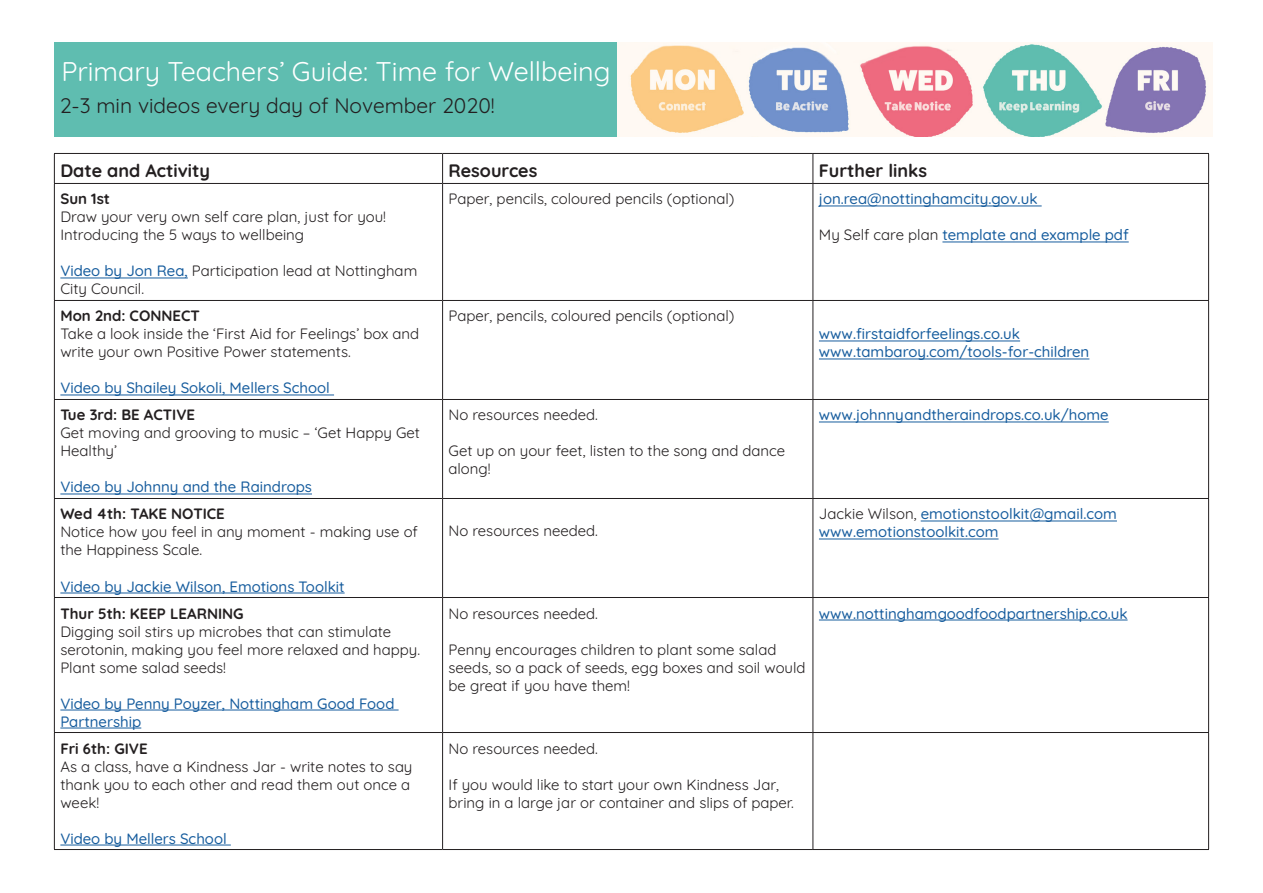
<style>
.page{position:relative;width:1263px;height:893px;background:#fff}
.page>*{position:absolute;margin:0;border:0;box-sizing:border-box;transform-origin:0 0}
.t1{font:27px "Quicksand";color:#fff}
.t2{font:21px "Quicksand";color:#231f20}
.t3{font:700 18px "Quicksand";color:#231f20}
.t4{font:15px/18px "Quicksand";color:#231f20}
.t5{font:500 15px/18px "Quicksand";color:#175d9e}
.t6{font:700 15px "Quicksand";color:#231f20}
.s1{font-weight:500;color:#175d9e}
.s2{font-weight:400;color:#231f20}
</style>
<div class="page">
<div style="left:54px;top:43px;width:567px;height:94px;background:#5fbdb0"></div>
<img style="left:617px;top:43px;width:596px;height:94px">
<hr style="left:54px;top:184px;width:1px;height:116px;background:#231f20">
<hr style="left:442px;top:184px;width:1px;height:116px;background:#231f20">
<hr style="left:812px;top:184px;width:1px;height:116px;background:#231f20">
<hr style="left:1208px;top:184px;width:1px;height:116px;background:#231f20">
<hr style="left:54px;top:300px;width:389px;height:1px;background:#231f20">
<hr style="left:54px;top:301px;width:1px;height:98px;background:#231f20">
<hr style="left:443px;top:300px;width:370px;height:1px;background:#231f20">
<hr style="left:442px;top:301px;width:1px;height:98px;background:#231f20">
<hr style="left:813px;top:300px;width:396px;height:1px;background:#231f20">
<hr style="left:812px;top:301px;width:1px;height:98px;background:#231f20">
<hr style="left:1208px;top:301px;width:1px;height:98px;background:#231f20">
<hr style="left:54px;top:399px;width:389px;height:1px;background:#231f20">
<hr style="left:54px;top:400px;width:1px;height:98px;background:#231f20">
<hr style="left:443px;top:399px;width:370px;height:1px;background:#231f20">
<hr style="left:442px;top:400px;width:1px;height:98px;background:#231f20">
<hr style="left:813px;top:399px;width:396px;height:1px;background:#231f20">
<hr style="left:812px;top:400px;width:1px;height:98px;background:#231f20">
<hr style="left:1208px;top:400px;width:1px;height:98px;background:#231f20">
<hr style="left:54px;top:498px;width:389px;height:1px;background:#231f20">
<hr style="left:54px;top:499px;width:1px;height:98px;background:#231f20">
<hr style="left:443px;top:498px;width:370px;height:1px;background:#231f20">
<hr style="left:442px;top:499px;width:1px;height:98px;background:#231f20">
<hr style="left:813px;top:498px;width:396px;height:1px;background:#231f20">
<hr style="left:812px;top:499px;width:1px;height:98px;background:#231f20">
<hr style="left:1208px;top:499px;width:1px;height:98px;background:#231f20">
<hr style="left:54px;top:597px;width:389px;height:1px;background:#231f20">
<hr style="left:54px;top:598px;width:1px;height:134px;background:#231f20">
<hr style="left:443px;top:597px;width:370px;height:1px;background:#231f20">
<hr style="left:442px;top:598px;width:1px;height:134px;background:#231f20">
<hr style="left:813px;top:597px;width:396px;height:1px;background:#231f20">
<hr style="left:812px;top:598px;width:1px;height:134px;background:#231f20">
<hr style="left:1208px;top:598px;width:1px;height:134px;background:#231f20">
<hr style="left:54px;top:732px;width:389px;height:1px;background:#231f20">
<hr style="left:54px;top:733px;width:1px;height:116px;background:#231f20">
<hr style="left:443px;top:732px;width:370px;height:1px;background:#231f20">
<hr style="left:442px;top:733px;width:1px;height:116px;background:#231f20">
<hr style="left:813px;top:732px;width:396px;height:1px;background:#231f20">
<hr style="left:812px;top:733px;width:1px;height:116px;background:#231f20">
<hr style="left:1208px;top:733px;width:1px;height:116px;background:#231f20">
<hr style="left:54px;top:849px;width:389px;height:1px;background:#231f20">
<hr style="left:443px;top:849px;width:370px;height:1px;background:#231f20">
<hr style="left:813px;top:849px;width:396px;height:1px;background:#231f20">
<hr style="left:54px;top:153px;width:389px;height:1px;background:#231f20">
<svg style="left:54px;top:154px;width:1px;height:29px"></svg>
<hr style="left:443px;top:153px;width:370px;height:1px;background:#231f20">
<svg style="left:442px;top:154px;width:1px;height:29px"></svg>
<hr style="left:813px;top:153px;width:396px;height:1px;background:#231f20">
<svg style="left:812px;top:154px;width:1px;height:29px"></svg>
<svg style="left:1208px;top:154px;width:1px;height:29px"></svg>
<hr style="left:54px;top:183px;width:389px;height:1px;background:#231f20">
<hr style="left:443px;top:183px;width:370px;height:1px;background:#231f20">
<hr style="left:813px;top:183px;width:396px;height:1px;background:#231f20">
<hr style="left:60px;top:278px;width:128px;height:1px;background:#175d9e">
<hr style="left:819px;top:206px;width:223px;height:1px;background:#175d9e">
<hr style="left:942px;top:242px;width:187px;height:1px;background:#175d9e">
<hr style="left:60px;top:395px;width:274px;height:1px;background:#175d9e">
<hr style="left:819px;top:341px;width:201px;height:1px;background:#175d9e">
<hr style="left:819px;top:359px;width:270px;height:1px;background:#175d9e">
<hr style="left:60px;top:494px;width:252px;height:1px;background:#175d9e">
<hr style="left:819px;top:422px;width:290px;height:1px;background:#175d9e">
<hr style="left:60px;top:593px;width:285px;height:1px;background:#175d9e">
<hr style="left:921px;top:521px;width:196px;height:1px;background:#175d9e">
<hr style="left:819px;top:539px;width:179px;height:1px;background:#175d9e">
<hr style="left:60px;top:710px;width:339px;height:1px;background:#175d9e">
<hr style="left:60px;top:728px;width:81px;height:1px;background:#175d9e">
<hr style="left:819px;top:620px;width:308px;height:1px;background:#175d9e">
<hr style="left:60px;top:845px;width:171px;height:1px;background:#175d9e">
<p class="t1" style="left:61px;top:50px;width:551px">Primary Teachers’ Guide: Time for Wellbeing</p>
<p class="t2" style="left:60px;top:90px;width:436px">2-3 min videos every day of November 2020!</p>
<p class="t3" style="left:60px;top:157px;width:151px">Date and Activity</p>
<p class="t3" style="left:449px;top:157px;width:90px">Resources</p>
<p class="t3" style="left:819px;top:157px;width:110px">Further links</p>
<p class="t6" style="left:60px;top:187px;width:51px">Sun 1st</p>
<p class="t4" style="left:60px;top:207px;width:327px">Draw your very own self care plan, just for you!</p>
<p class="t4" style="left:60px;top:225px;width:245px">Introducing the 5 ways to wellbeing</p>
<p class="t4" style="left:60px;top:261px;width:358px"><span class="s1">Video by Jon Rea,</span> Participation lead at Nottingham<br>City Council.</p>
<p class="t4" style="left:449px;top:189px;width:287px">Paper, pencils, coloured pencils (optional)</p>
<p class="t5" style="left:819px;top:189px;width:220px">jon.rea@nottinghamcity.gov.uk</p>
<p class="t5" style="left:819px;top:225px;width:311px"><span class="s2">My Self care plan</span> template and example pdf</p>
<p class="t6" style="left:60px;top:304px;width:141px">Mon 2nd: CONNECT</p>
<p class="t4" style="left:60px;top:324px;width:360px">Take a look inside the ‘First Aid for Feelings’ box and write your own Positive Power statements.</p>
<p class="t5" style="left:60px;top:378px;width:271px">Video by Shailey Sokoli, Mellers School</p>
<p class="t6" style="left:60px;top:403px;width:136px">Tue 3rd: BE ACTIVE</p>
<p class="t4" style="left:60px;top:423px;width:361px">Get moving and grooving to music – ‘Get Happy Get<br>Healthy’</p>
<p class="t5" style="left:60px;top:477px;width:253px">Video by Johnny and the Raindrops</p>
<p class="t6" style="left:60px;top:502px;width:166px">Wed 4th: TAKE NOTICE</p>
<p class="t4" style="left:60px;top:522px;width:359px">Notice how you feel in any moment - making use of the Happiness Scale.</p>
<p class="t5" style="left:60px;top:576px;width:286px">Video by Jackie Wilson, Emotions Toolkit</p>
<p class="t6" style="left:60px;top:601px;width:185px">Thur 5th: KEEP LEARNING</p>
<p class="t4" style="left:60px;top:621px;width:361px">Digging soil stirs up microbes that can stimulate serotonin, making you feel more relaxed and happy.<br>Plant some salad seeds!</p>
<p class="t5" style="left:60px;top:693px;width:336px">Video by Penny Poyzer, Nottingham Good Food<br>Partnership</p>
<p class="t6" style="left:60px;top:736px;width:89px">Fri 6th: GIVE</p>
<p class="t4" style="left:60px;top:756px;width:353px">As a class, have a Kindness Jar - write notes to say thank you to each other and read them out once a week!</p>
<p class="t5" style="left:60px;top:828px;width:168px">Video by Mellers School</p>
<p class="t4" style="left:449px;top:306px;width:287px">Paper, pencils, coloured pencils (optional)</p>
<p class="t4" style="left:449px;top:405px;width:151px">No resources needed.</p>
<p class="t4" style="left:449px;top:441px;width:338px">Get up on your feet, listen to the song and dance along!</p>
<p class="t4" style="left:449px;top:520px;width:151px">No resources needed.</p>
<p class="t5" style="left:819px;top:324px;width:203px">www.firstaidforfeelings.co.uk</p>
<p class="t5" style="left:819px;top:342px;width:272px">www.tambaroy.com/tools-for-children</p>
<p class="t5" style="left:819px;top:405px;width:291px">www.johnnyandtheraindrops.co.uk/home</p>
<p class="t5" style="left:819px;top:504px;width:299px"><span class="s2">Jackie Wilson,</span> emotionstoolkit@gmail.com www.emotionstoolkit.com</p>
<p class="t4" style="left:449px;top:603px;width:151px">No resources needed.</p>
<p class="t4" style="left:449px;top:639px;width:358px">Penny encourages children to plant some salad seeds, so a pack of seeds, egg boxes and soil would be great if you have them!</p>
<p class="t5" style="left:819px;top:603px;width:310px">www.nottinghamgoodfoodpartnership.co.uk</p>
<p class="t4" style="left:449px;top:738px;width:151px">No resources needed.</p>
<p class="t4" style="left:449px;top:774px;width:347px">If you would like to start your own Kindness Jar, bring in a large jar or container and slips of paper.</p>
</div>
